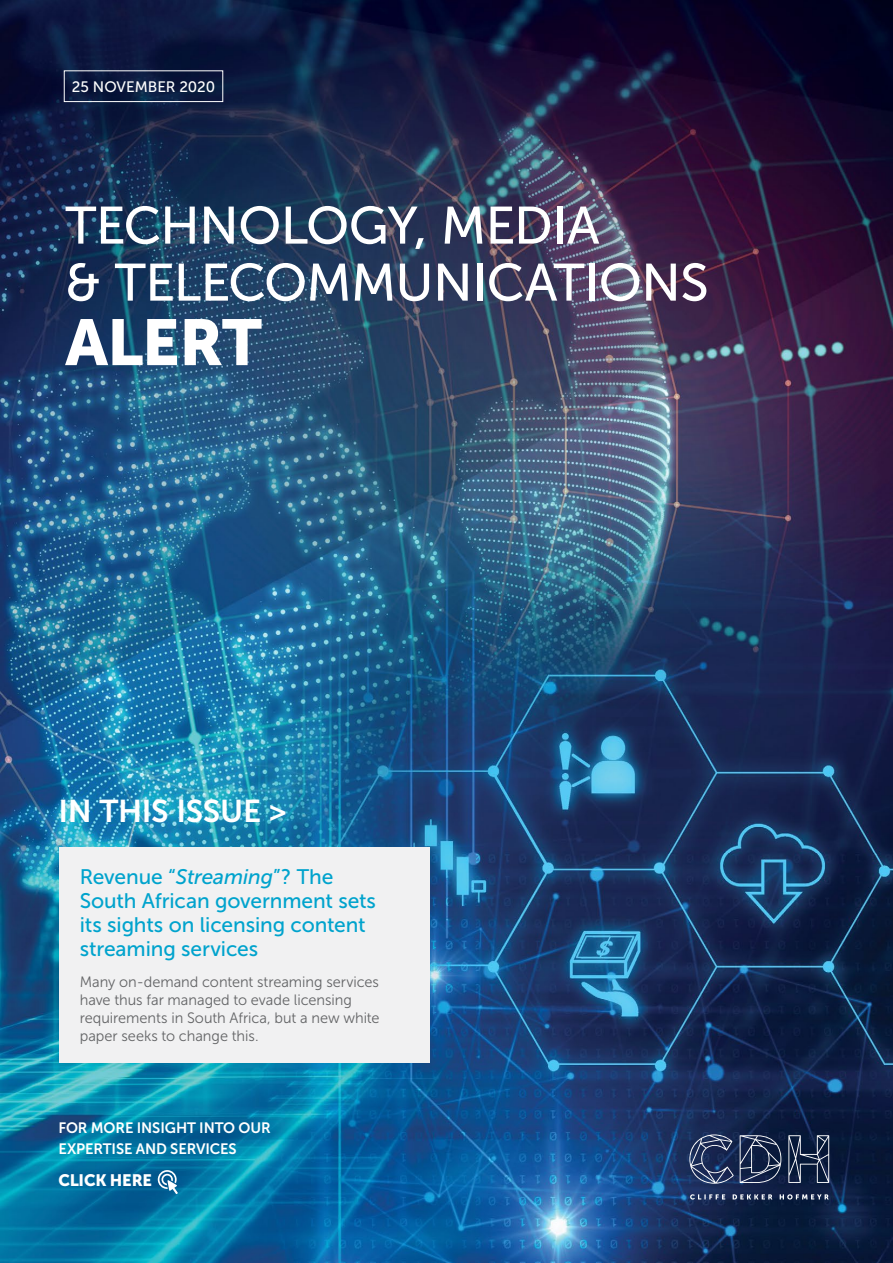
<style>
.page{position:relative;width:893px;height:1263px;background:#fff}
.page>*{position:absolute;margin:0;border:0;box-sizing:border-box;transform-origin:0 0}
.t1{font:64.5px "Museo Sans 900";letter-spacing:-.02em;color:#fff}
.t2{font:52.5px/57px "Museo Sans 500";letter-spacing:-.015em;color:#fff}
.t3{font:31.5px "Museo Sans 700";letter-spacing:-.01em;color:#fff}
.t4{font:21px/24px "Museo Sans 500";letter-spacing:-.005em;color:#00a3cd}
.t5{font:16.5px "Museo Sans 900";letter-spacing:-.02em;color:#fff}
.t6{font:15.15px "Museo Sans 500";letter-spacing:-.005em;color:#fff}
.t7{font:15px/18px "Museo Sans 300";color:#636466}
.t8{font:15px/21px "Museo Sans 700";letter-spacing:-.01em;color:#fff}
.s1{font-style:italic}
</style>
<div class="page">
<img style="left:0;top:0;width:893px;height:1263px">
<svg style="left:158px;top:1170px;width:20px;height:24px"></svg>
<svg style="left:690px;top:1194px;width:139px;height:5px"></svg>
<svg style="left:689px;top:1134px;width:45px;height:50px;background:#3a4a6f"></svg>
<svg style="left:740px;top:1135px;width:41px;height:48px;background:#374463"></svg>
<svg style="left:788px;top:1135px;width:41px;height:48px;background:#364560"></svg>
<div style="left:64px;top:70px;width:159px;height:32px;border:1px solid #fff"></div>
<div style="left:59px;top:847px;width:370px;height:215px;background:#f1f1f2"></div>
<p class="t6" style="left:72px;top:78px;width:145px">25 NOVEMBER 2020</p>
<h2 class="t2" style="left:65px;top:197px;width:645px">TECHNOLOGY, MEDIA<br>&amp; TELECOMMUNICATIONS</h2>
<h1 class="t1" style="left:65px;top:306px;width:198px">ALERT</h1>
<h3 class="t3" style="left:59px;top:793px;width:229px">IN THIS ISSUE &gt;</h3>
<h3 class="t4" style="left:80px;top:865px;width:298px">Revenue “<span class="s1">Streaming</span>”? The<br>South African government sets its sights on licensing content streaming services</h3>
<p class="t7" style="left:80px;top:973px;width:301px">Many on-demand content streaming services have thus far managed to evade licensing requirements in South Africa, but a new white paper seeks to change this.</p>
<p class="t8" style="left:59px;top:1117px;width:214px">FOR MORE INSIGHT INTO OUR<br>EXPERTISE AND SERVICES</p>
<p class="t5" style="left:59px;top:1171px;width:95px">CLICK HERE</p>
</div>
